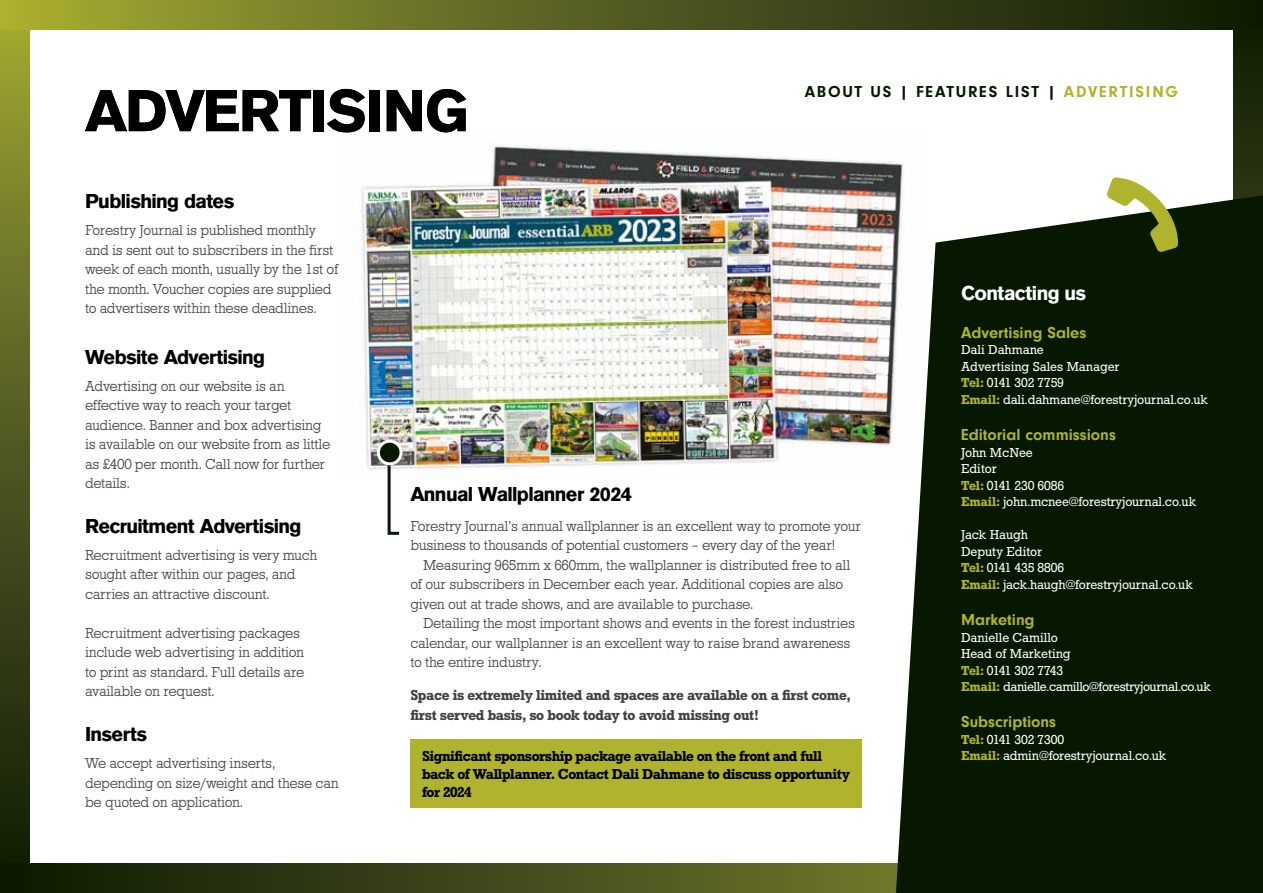
<style>
.page{position:relative;width:1263px;height:893px;background:#fff}
.page>*{position:absolute;margin:0;border:0;box-sizing:border-box;transform-origin:0 0}
.t1{font:700 61.5px "Ancona";letter-spacing:-.025em;color:#000}
.t2{font:700 21px "Ancona";letter-spacing:-.03em;color:#000}
.t3{font:700 21px "Ancona";letter-spacing:-.025em;color:#fff}
.t4{font:700 16.5px "Neutral Grotesk";color:#afb32e}
.t5{font:700 16.5px "Neutral Grotesk";letter-spacing:.1em;color:#071800}
.t6{font:300 15px/19.5px "Stafford";letter-spacing:-.025em;color:#414042}
.t7{font:500 15px/18px "Stafford";letter-spacing:-.03em;color:#000}
.t8{font:500 15px/19.5px "Stafford";letter-spacing:-.02em;color:#414042}
.t9{font:13.5px/16.5px "Stafford";letter-spacing:-.01em;color:#fff}
.s1{color:#afb32e}
.s2{font-weight:500;color:#afb32e}
</style>
<div class="page">
<div style="left:0;top:0;width:30px;height:893px;background:linear-gradient(to bottom,#a0a436,#081409)"></div>
<div style="left:1233px;top:0;width:30px;height:893px;background:linear-gradient(to right,#1e290b,#1e290b)"></div>
<svg style="left:0;top:863px;width:896px;height:30px;background:#3d4618"></svg>
<div style="left:0;top:0;width:1263px;height:30px;background:linear-gradient(to right,#a3a736,#081408)"></div>
<img style="left:359px;top:145px;width:545px;height:334px">
<svg style="left:386px;top:458px;width:16px;height:77px"></svg>
<div style="left:378px;top:441px;width:23px;height:23px;background:#071800;border-radius:50%"></div>
<div style="left:377px;top:440px;width:26px;height:25px;border:3px solid #fff;border-radius:50%"></div>
<svg style="left:896px;top:195px;width:367px;height:698px;background:#1b2b15"></svg>
<svg style="left:1106px;top:177px;width:72px;height:75px"></svg>
<div style="left:410px;top:740px;width:451px;height:68px;background:#afb32e"></div>
<h1 class="t1" style="left:85px;top:76px;width:386px">ADVERTISING</h1>
<p class="t5" style="left:805px;top:83px;width:375px">ABOUT US | FEATURES LIST | <span class="s1">ADVERTISING</span></p>
<h2 class="t2" style="left:85px;top:189px;width:151px">Publishing dates</h2>
<p class="t6" style="left:85px;top:221px;width:255px">Forestry Journal is published monthly and is sent out to subscribers in the first week of each month, usually by the 1st of the month. Voucher copies are supplied to advertisers within these deadlines.</p>
<h2 class="t2" style="left:85px;top:345px;width:182px">Website Advertising</h2>
<p class="t6" style="left:85px;top:376px;width:247px">Advertising on our website is an effective way to reach your target audience. Banner and box advertising is available on our website from as little as £400 per month. Call now for further details.</p>
<h2 class="t2" style="left:85px;top:514px;width:218px">Recruitment Advertising</h2>
<p class="t6" style="left:85px;top:545px;width:234px">Recruitment advertising is very much sought after within our pages, and carries an attractive discount.</p>
<p class="t6" style="left:85px;top:623px;width:221px">Recruitment advertising packages include web advertising in addition to print as standard. Full details are available on request.</p>
<h2 class="t2" style="left:85px;top:722px;width:63px">Inserts</h2>
<p class="t6" style="left:85px;top:754px;width:255px">We accept advertising inserts, depending on size/weight and these can be quoted on application.</p>
<h2 class="t2" style="left:410px;top:482px;width:223px">Annual Wallplanner 2024</h2>
<p class="t6" style="left:410px;top:516px;width:452px">Forestry Journal’s annual wallplanner is an excellent way to promote your business to thousands of potential customers – every day of the year!</p>
<p class="t6" style="left:410px;top:555px;width:441px;text-indent:13px">Measuring 965mm x 660mm, the wallplanner is distributed free to all of our subscribers in December each year. Additional copies are also given out at trade shows, and are available to purchase.</p>
<p class="t6" style="left:410px;top:614px;width:446px;text-indent:13px">Detailing the most important shows and events in the forest industries calendar, our wallplanner is an excellent way to raise brand awareness to the entire industry.</p>
<p class="t8" style="left:410px;top:686px;width:442px">Space is extremely limited and spaces are available on a first come, first served basis, so book today to avoid missing out!</p>
<p class="t7" style="left:422px;top:747px;width:429px">Significant sponsorship package available on the front and full back of Wallplanner. Contact Dali Dahmane to discuss opportunity for 2024</p>
<h2 class="t3" style="left:961px;top:281px;width:127px">Contacting us</h2>
<p class="t4" style="left:961px;top:323px;width:127px">Advertising Sales</p>
<p class="t9" style="left:961px;top:342px;width:249px">Dali Dahmane<br>Advertising Sales Manager<br><span class="s2">Tel:</span> 0141 302 7759<br><span class="s2">Email:</span> dali.dahmane@forestryjournal.co.uk</p>
<p class="t4" style="left:961px;top:425px;width:156px">Editorial commissions</p>
<p class="t9" style="left:961px;top:444px;width:237px">John McNee<br>Editor<br><span class="s2">Tel:</span> 0141 230 6086<br><span class="s2">Email:</span> john.mcnee@forestryjournal.co.uk</p>
<p class="t9" style="left:961px;top:527px;width:233px">Jack Haugh<br>Deputy Editor<br><span class="s2">Tel:</span> 0141 435 8806<br><span class="s2">Email:</span> jack.haugh@forestryjournal.co.uk</p>
<p class="t4" style="left:961px;top:610px;width:75px">Marketing</p>
<p class="t9" style="left:961px;top:629px;width:251px">Danielle Camillo<br>Head of Marketing<br><span class="s2">Tel:</span> 0141 302 7743<br><span class="s2">Email:</span> danielle.camillo@forestryjournal.co.uk</p>
<p class="t4" style="left:961px;top:713px;width:97px">Subscriptions</p>
<p class="t9" style="left:961px;top:731px;width:207px"><span class="s2">Tel:</span> 0141 302 7300<br><span class="s2">Email:</span> admin@forestryjournal.co.uk</p>
</div>
